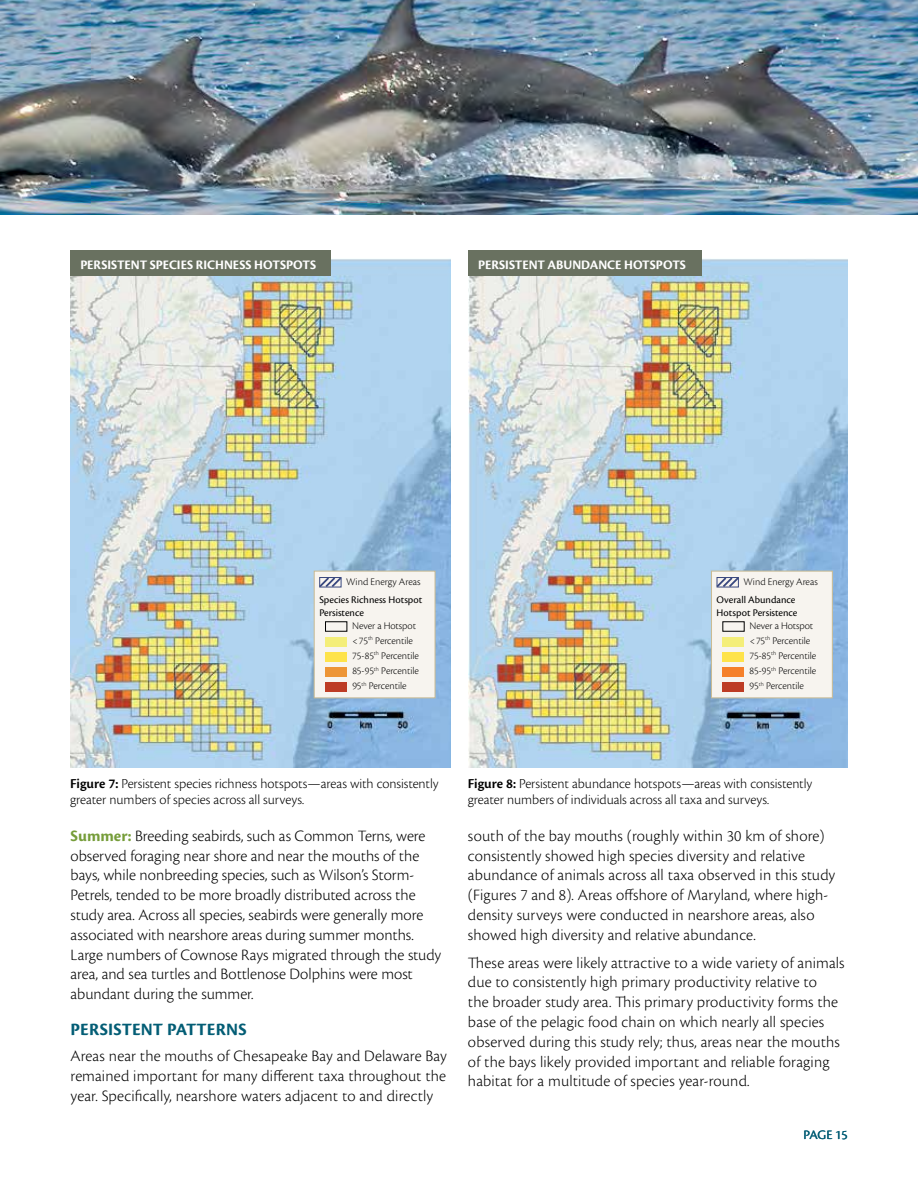
<style>
.page{position:relative;width:918px;height:1188px;background:#fff}
.page>*{position:absolute;margin:0;border:0;box-sizing:border-box;transform-origin:0 0}
.t1{font:700 18px "Cronos Pro";letter-spacing:.005em;color:#035d75}
.t2{font:300 16.5px/19.8px "Cronos Pro";letter-spacing:.005em;color:#000}
.t3{font:300 14.25px/15.8px "Cronos Pro";letter-spacing:-.005em;color:#000}
.t4{font:13.5px "Cronos Pro Bold Subh";letter-spacing:-.005em;color:#fff}
.t5{font:13.5px "Cronos Pro";letter-spacing:-.005em;color:#035d75}
.t6{font:300 10.5px/15px "Cronos Pro";letter-spacing:-.01em;color:#000}
.t7{font:10.5px/12.6px "Cronos Pro";color:#000}
.s1{font-weight:600}
.s2{font-weight:700;color:#769d3a}
</style>
<div class="page">
<img style="left:0;top:0;width:918px;height:214px">
<img style="left:70px;top:259px;width:380px;height:508px">
<img style="left:468px;top:259px;width:380px;height:508px">
<div style="left:70px;top:250px;width:260px;height:25px;background:#697160"></div>
<div style="left:468px;top:250px;width:233px;height:25px;background:#697160"></div>
<div style="left:314px;top:571px;width:121px;height:127px;background:#f7f4ef;border:1px solid #cabb93"></div>
<svg style="left:319px;top:577px;width:23px;height:11px"></svg>
<div style="left:325px;top:637px;width:22px;height:10px;background:#f4ee79"></div>
<div style="left:325px;top:667px;width:22px;height:10px;background:#ed9536"></div>
<div style="left:325px;top:652px;width:22px;height:9px;background:#fee34a"></div>
<div style="left:325px;top:682px;width:22px;height:10px;background:#bd3c25"></div>
<div style="left:711px;top:571px;width:122px;height:127px;background:#f7f4ef;border:1px solid #cabb93"></div>
<svg style="left:716px;top:577px;width:23px;height:11px"></svg>
<div style="left:723px;top:637px;width:21px;height:10px;background:#f4ee79"></div>
<div style="left:723px;top:667px;width:21px;height:10px;background:#f5802a"></div>
<div style="left:723px;top:652px;width:21px;height:9px;background:#fee34a"></div>
<div style="left:723px;top:682px;width:21px;height:10px;background:#bd3c25"></div>
<p class="t4" style="left:80px;top:257px;width:237px">PERSISTENT SPECIES RICHNESS HOTSPOTS</p>
<p class="t4" style="left:478px;top:257px;width:209px">PERSISTENT ABUNDANCE HOTSPOTS</p>
<p class="t6" style="left:346px;top:574px;width:76px">Wind Energy Areas</p>
<p class="t6" style="left:352px;top:618px;width:68px">Never a Hotspot &lt;75<sup>th</sup> Percentile<br>75-85<sup>th</sup> Percentile<br>85-95<sup>th</sup> Percentile<br>95<sup>th</sup> Percentile</p>
<p class="t7" style="left:319px;top:593px;width:105px">Species Richness Hotspot<br>Persistence</p>
<p class="t6" style="left:744px;top:574px;width:76px">Wind Energy Areas</p>
<p class="t6" style="left:750px;top:618px;width:68px">Never a Hotspot &lt;75<sup>th</sup> Percentile<br>75-85<sup>th</sup> Percentile<br>85-95<sup>th</sup> Percentile<br>95<sup>th</sup> Percentile</p>
<p class="t7" style="left:717px;top:593px;width:82px">Overall Abundance<br>Hotspot Persistence</p>
<p class="t3" style="left:70px;top:776px;width:370px"><span class="s1">Figure 7:</span> Persistent species richness hotspots—areas with consistently greater numbers of species across all surveys.</p>
<p class="t2" style="left:71px;top:826px;width:372px"><span class="s2">SUMMER:</span> Breeding seabirds, such as Common Terns, were observed foraging near shore and near the mouths of the bays, while nonbreeding species, such as Wilson’s Storm-Petrels, tended to be more broadly distributed across the study area. Across all species, seabirds were generally more associated with nearshore areas during summer months.<br>Large numbers of Cownose Rays migrated through the study area, and sea turtles and Bottlenose Dolphins were most abundant during the summer.</p>
<h4 class="t1" style="left:71px;top:1020px;width:177px">PERSISTENT PATTERNS</h4>
<p class="t2" style="left:71px;top:1046px;width:378px;text-align:justify">Areas near the mouths of Chesapeake Bay and Delaware Bay remained important for many diferent taxa throughout the year. Specifcally, nearshore waters adjacent to and directly</p>
<p class="t3" style="left:468px;top:776px;width:346px"><span class="s1">Figure 8:</span> Persistent abundance hotspots—areas with consistently greater numbers of individuals across all taxa and surveys.</p>
<p class="t2" style="left:468px;top:826px;width:369px">south of the bay mouths (roughly within 30 km of shore) consistently showed high species diversity and relative abundance of animals across all taxa observed in this study</p>
<p class="t2" style="left:468px;top:885px;width:362px">(Figures 7 and 8). Areas offshore of Maryland, where high-</p>
<p class="t2" style="left:468px;top:905px;width:348px">density surveys were conducted in nearshore areas, also showed high diversity and relative abundance.</p>
<p class="t2" style="left:468px;top:952px;width:378px">Tese areas were likely attractive to a wide variety of animals due to consistently high primary productivity relative to<br>the broader study area. Tis primary productivity forms the base of the pelagic food chain on which nearly all species observed during this study rely; thus, areas near the mouths of the bays likely provided important and reliable foraging habitat for a multitude of species year-round.</p>
<p class="t5" style="left:804px;top:1127px;width:46px">PAGE 15</p>
</div>
